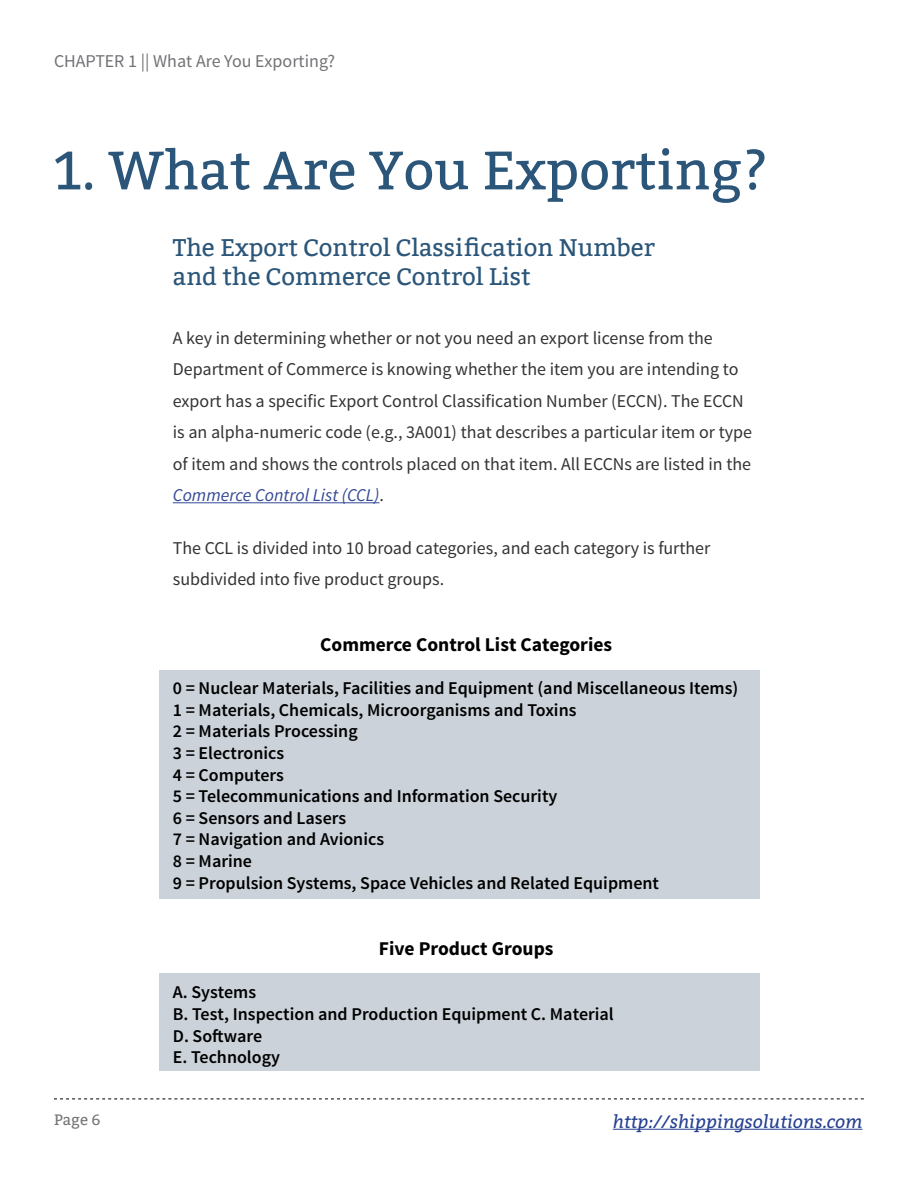
<style>
.page{position:relative;width:918px;height:1188px;background:#fff}
.page>*{position:absolute;margin:0;border:0;box-sizing:border-box;transform-origin:0 0}
.t1{font:54px "Bitter";color:#2b5679}
.t2{font:24px/28.8px "Bitter";color:#2b5679}
.t3{font:700 19.5px "Source Sans Pro";color:#000}
.t4{font:18px/31.5px "Source Sans Pro";color:#333334}
.t5{font:600 18px/21.6px "Source Sans Pro";color:#000}
.t6{font:18px "Source Sans Pro";color:#717275}
.t7{font:italic 18px "Bitter";color:#25408f}
.t8{font:15px "Bitter";color:#787776}
.s1{font-style:italic;color:#344994}
</style>
<div class="page">
<svg style="left:54px;top:1099px;width:810px;height:1px"></svg>
<hr style="left:613px;top:1129px;width:249px;height:1px;background:#25408f">
<div style="left:159px;top:974px;width:601px;height:97px;background:#cbd2d9"></div>
<div style="left:159px;top:670px;width:601px;height:228px;background:#cbd2d9"></div>
<hr style="left:173px;top:502px;width:207px;height:1px;background:#344994">
<p class="t6" style="left:54px;top:50px;width:283px">CHAPTER 1 || What Are You Exporting?</p>
<h1 class="t1" style="left:54px;top:139px;width:716px">1. What Are You Exporting?</h1>
<h2 class="t2" style="left:173px;top:233px;width:484px">The Export Control Classification Number and the Commerce Control List</h2>
<p class="t4" style="left:173px;top:322px;width:581px">A key in determining whether or not you need an export license from the Department of Commerce is knowing whether the item you are intending to export has a specific Export Control Classification Number (ECCN). The ECCN is an alpha-numeric code (e.g., 3A001) that describes a particular item or type of item and shows the controls placed on that item. All ECCNs are listed in the <span class="s1">Commerce Control List (CCL)</span>.</p>
<p class="t4" style="left:173px;top:532px;width:539px">The CCL is divided into 10 broad categories, and each category is further subdivided into five product groups.</p>
<p class="t3" style="left:320px;top:632px;width:293px">Commerce Control List Categories</p>
<p class="t5" style="left:173px;top:678px;width:567px">0 = Nuclear Materials, Facilities and Equipment (and Miscellaneous Items)<br>1 = Materials, Chemicals, Microorganisms and Toxins<br>2 = Materials Processing<br>3 = Electronics<br>4 = Computers<br>5 = Telecommunications and Information Security<br>6 = Sensors and Lasers<br>7 = Navigation and Avionics<br>8 = Marine<br>9 = Propulsion Systems, Space Vehicles and Related Equipment</p>
<p class="t3" style="left:379px;top:936px;width:176px">Five Product Groups</p>
<p class="t5" style="left:173px;top:982px;width:443px">A. Systems<br>B. Test, Inspection and Production Equipment C. Material<br>D. Software<br>E. Technology</p>
<p class="t8" style="left:54px;top:1111px;width:48px">Page 6</p>
<p class="t7" style="left:613px;top:1108px;width:251px">http://shippingsolutions.com</p>
</div>
